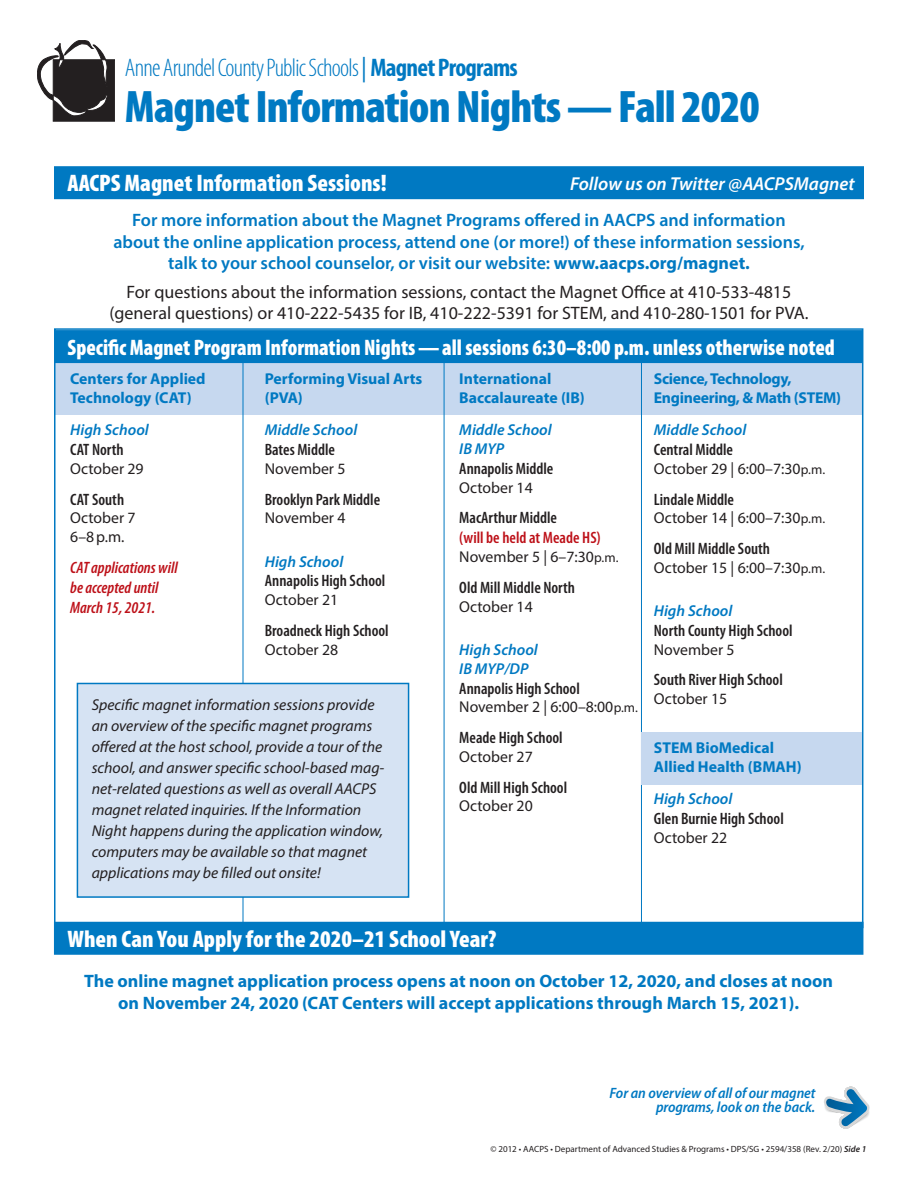
<style>
.page{position:relative;width:918px;height:1188px;background:#fff}
.page>*{position:absolute;margin:0;border:0;box-sizing:border-box;transform-origin:0 0}
.Indented_Text{font:900 condensed 45.75px "Myriad Pro";letter-spacing:-.02em;color:#0079c2}
.t1{font:300 condensed 25.5px "Myriad Pro";letter-spacing:-.03em;color:#0079c2}
.Headings{font:900 condensed 24px "Myriad Pro";color:#fff}
.Headings-2{font:900 condensed 22.5px "Myriad Pro";color:#fff;scale:.95 1}
.Middle_High{font:italic 600 18.75px "Myriad Pro";color:#fff}
.Text{font:600 18px/21.6px "Myriad Pro";color:#0079c2;text-align:center}
.Text-2{font:18px/21.6px "Myriad Pro";color:#231f20;text-align:center}
.Text-3{font:700 18px/21.6px "Myriad Pro";color:#0079c2;text-align:center}
.School{font:600 condensed 16.5px "Myriad Pro";color:#231f20}
.School_Name{font:italic 600 condensed 16.5px/19.8px "Myriad Pro";color:#bd1018}
.School-2{font:600 condensed 16.5px/19.8px "Myriad Pro";color:#bd1018}
.Blue_Box_Text{font:italic 15.75px/21px "Myriad Pro";color:#231f20}
.Date_and_Time{font:15.75px/18.9px "Myriad Pro";color:#231f20}
.Chart_Heading{font:700 15.75px/18.9px "Myriad Pro";color:#0079c2}
.School_Level{font:italic 600 15.75px/18.9px "Myriad Pro";color:#0079c2}
.Chart_Heading-2{font:700 15.75px/18.9px "Myriad Pro";letter-spacing:-.02em;color:#0079c2}
.Students_Apply{font:italic 600 semi-condensed 15px/14.2px "Myriad Pro";letter-spacing:-.01em;color:#0079c2;text-align:right}
.t2{font:9px "Myriad Pro";color:#231f20}
.s1{font-weight:400}
.s2{font-weight:700}
.s3{color:#231f20}
.s4{font-size:13.5px}
.s5{font-weight:600;font-style:italic}
</style>
<div class="page">
<div style="left:55px;top:362px;width:807px;height:53px;background:#c6d8ef"></div>
<hr style="left:243px;top:348px;width:1px;height:580px;background:#0079c2">
<hr style="left:444px;top:348px;width:1px;height:580px;background:#0079c2">
<hr style="left:641px;top:348px;width:1px;height:580px;background:#0079c2">
<div style="left:642px;top:732px;width:220px;height:52px;background:#c6d8ef"></div>
<div style="left:54px;top:166px;width:810px;height:33px;background:#0079c2"></div>
<div style="left:77px;top:683px;width:332px;height:214px;background:#d6e3f3"></div>
<div style="left:77px;top:683px;width:332px;height:215px;border:2px solid #0079c2"></div>
<div style="left:54px;top:922px;width:809px;height:33px;background:#0079c2"></div>
<div style="left:54px;top:330px;width:808px;height:33px;background:#0079c2"></div>
<svg style="left:37px;top:40px;width:78px;height:82px"></svg>
<svg style="left:824px;top:1087px;width:46px;height:42px"></svg>
<p class="t1" style="left:125px;top:54px;width:394px">Anne Arundel County Public Schools <span class="s1">|</span> <span class="s2">Magnet Programs</span></p>
<p class="Indented_Text" style="left:125px;top:81px;width:637px">Magnet Information Nights — Fall 2020</p>
<p class="Headings" style="left:68px;top:170px;width:321px">AACPS Magnet Information Sessions!</p>
<p class="Text" style="left:113px;top:209px;width:693px">For more information about the Magnet Programs offered in AACPS and information about the online application process, attend one (or more!) of these information sessions, talk to your school counselor, or visit our website: <span class="s2">www.aacps.org/magnet.</span></p>
<p class="Text-2" style="left:109px;top:281px;width:701px">For questions about the information sessions, contact the Magnet Office at 410-533-4815 (general questions) or 410-222-5435 for IB, 410-222-5391 for STEM, and 410-280-1501 for PVA.</p>
<p class="Middle_High" style="left:570px;top:172px;width:286px">Follow us on Twitter @AACPSMagnet</p>
<p class="Headings-2" style="left:68px;top:335px;width:809px">Specific Magnet Program Information Nights—all sessions 6:30–8:00 p.m. unless otherwise noted</p>
<p class="Chart_Heading" style="left:70px;top:369px;width:137px">Centers for Applied<br>Technology (CAT)</p>
<p class="School_Level" style="left:70px;top:420px;width:80px">High School</p>
<p class="School" style="left:70px;top:441px;width:55px">CAT North</p>
<p class="Date_and_Time" style="left:70px;top:459px;width:75px">October 29</p>
<p class="School" style="left:70px;top:490px;width:55px">CAT South</p>
<p class="Date_and_Time" style="left:70px;top:508px;width:67px">October 7<br>6–8p.m.</p>
<p class="School_Name" style="left:70px;top:558px;width:109px">CAT applications will be accepted until<br>March 15, 2021.</p>
<p class="Chart_Heading" style="left:265px;top:369px;width:159px">Performing Visual Arts (PVA)</p>
<p class="School_Level" style="left:265px;top:420px;width:94px">Middle School</p>
<p class="School" style="left:265px;top:441px;width:72px">Bates Middle</p>
<p class="Date_and_Time" style="left:265px;top:459px;width:82px">November 5</p>
<p class="School" style="left:265px;top:490px;width:117px">Brooklyn Park Middle</p>
<p class="Date_and_Time" style="left:265px;top:508px;width:82px">November 4</p>
<p class="School_Level" style="left:265px;top:551px;width:80px">High School</p>
<p class="School" style="left:265px;top:572px;width:122px">Annapolis High School</p>
<p class="Date_and_Time" style="left:265px;top:590px;width:75px">October 21</p>
<p class="School" style="left:265px;top:621px;width:125px">Broadneck High School</p>
<p class="Date_and_Time" style="left:265px;top:640px;width:75px">October 28</p>
<p class="Blue_Box_Text" style="left:92px;top:694px;width:294px">Specific magnet information sessions provide an overview of the specific magnet programs offered at the host school, provide a tour of the school, and answer specific school-based mag&shy;net-related questions as well as overall AACPS magnet related inquiries. If the Information Night happens during the application window, computers may be available so that magnet applications may be filled out onsite!</p>
<p class="Chart_Heading" style="left:459px;top:369px;width:127px">International<br>Baccalaureate (IB)</p>
<p class="School_Level" style="left:459px;top:420px;width:94px">Middle School<br>IB MYP</p>
<p class="School" style="left:459px;top:459px;width:96px">Annapolis Middle</p>
<p class="Date_and_Time" style="left:459px;top:478px;width:75px">October 14</p>
<p class="School-2" style="left:459px;top:508px;width:143px"><span class="s3">MacArthur Middle<br></span>(will be held at Meade HS)</p>
<p class="Date_and_Time" style="left:459px;top:547px;width:161px">November 5 | 6–7:30<span class="s4">p.m.</span></p>
<p class="School" style="left:459px;top:578px;width:117px">Old Mill Middle North</p>
<p class="Date_and_Time" style="left:459px;top:597px;width:75px">October 14</p>
<p class="School_Level" style="left:459px;top:640px;width:80px">High School<br>IB MYP/DP</p>
<p class="School" style="left:459px;top:679px;width:122px">Annapolis High School</p>
<p class="Date_and_Time" style="left:459px;top:697px;width:180px">November 2 | 6:00–8:00<span class="s4">p.m.</span></p>
<p class="School" style="left:459px;top:729px;width:105px">Meade High School</p>
<p class="Date_and_Time" style="left:459px;top:747px;width:75px">October 27</p>
<p class="School" style="left:459px;top:778px;width:109px">Old Mill High School</p>
<p class="Date_and_Time" style="left:459px;top:796px;width:75px">October 20</p>
<p class="Chart_Heading-2" style="left:654px;top:369px;width:189px">Science, Technology,<br>Engineering, &amp; Math (STEM)</p>
<p class="School_Level" style="left:654px;top:420px;width:94px">Middle School</p>
<p class="School" style="left:654px;top:441px;width:81px">Central Middle</p>
<p class="Date_and_Time" style="left:654px;top:459px;width:173px">October 29 | 6:00–7:30<span class="s4">p.m.</span></p>
<p class="School" style="left:654px;top:490px;width:82px">Lindale Middle</p>
<p class="Date_and_Time" style="left:654px;top:508px;width:173px">October 14 | 6:00–7:30<span class="s4">p.m.</span></p>
<p class="School" style="left:654px;top:540px;width:118px">Old Mill Middle South</p>
<p class="Date_and_Time" style="left:654px;top:558px;width:173px">October 15 | 6:00–7:30<span class="s4">p.m.</span></p>
<p class="School_Level" style="left:654px;top:601px;width:80px">High School</p>
<p class="School" style="left:654px;top:621px;width:140px">North County High School</p>
<p class="Date_and_Time" style="left:654px;top:640px;width:82px">November 5</p>
<p class="School" style="left:654px;top:671px;width:131px">South River High School</p>
<p class="Date_and_Time" style="left:654px;top:689px;width:75px">October 15</p>
<p class="Chart_Heading" style="left:654px;top:738px;width:149px">STEM BioMedical<br>Allied Health (BMAH)</p>
<p class="School_Level" style="left:654px;top:789px;width:80px">High School</p>
<p class="School" style="left:654px;top:810px;width:131px">Glen Burnie High School</p>
<p class="Date_and_Time" style="left:654px;top:828px;width:75px">October 22</p>
<p class="Headings" style="left:67px;top:925px;width:430px">When Can You Apply for the 2020–21 School Year?</p>
<p class="Text-3" style="left:84px;top:970px;width:750px">The online magnet application process opens at noon on October 12, 2020, and closes at noon on November 24, 2020 (CAT Centers will accept applications through March 15, 2021).</p>
<p class="Students_Apply" style="left:609px;top:1086px;width:207px">For an overview of all of our magnet programs, look on the back.</p>
<p class="t2" style="left:490px;top:1143px;width:377px">© 2012 • AACPS • Department of Advanced Studies &amp; Programs • DPS/SG • 2594/358 (Rev. 2/20) <span class="s5">Side 1</span></p>
</div>
